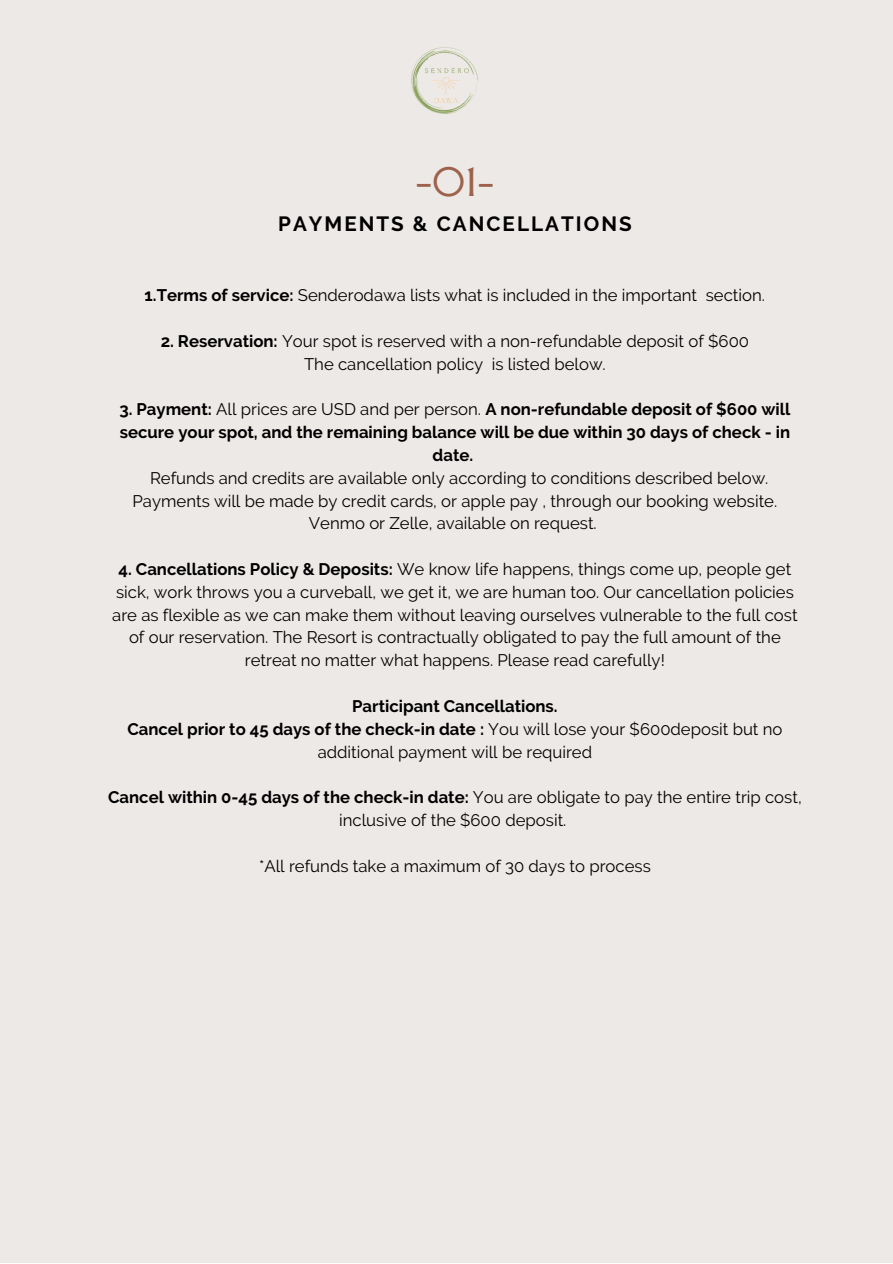
<style>
.page{position:relative;width:893px;height:1264px;background:#fff}
.page>*{position:absolute;margin:0;border:0;box-sizing:border-box;transform-origin:0 0}
.t1{font:41.1px "Marcellus";color:#9e624c}
.t2{font:700 20.55px "Raleway";letter-spacing:.1em;color:#000}
.t3{font:16.65px/22.8px "Raleway";color:#000;text-align:center}
.t4{font:700 16.65px/22.8px "Raleway";color:#000;text-align:center}
.s1{font-weight:700}
.s2{font-weight:400}
</style>
<div class="page">
<div style="left:0;top:0;width:892px;height:1262px;background:#ede9e6"></div>
<img style="left:411px;top:47px;width:68px;height:67px">
<p class="t1" style="left:415px;top:156px;width:80px">-01-</p>
<p class="t2" style="left:278px;top:212px;width:355px">PAYMENTS &amp; CANCELLATIONS</p>
<p class="t3" style="left:145px;top:284px;width:621px"><span class="s1">1.Terms of service:</span> Senderodawa lists what is included in the important section.</p>
<p class="t3" style="left:161px;top:329px;width:590px"><span class="s1">2. Reservation:</span> Your spot is reserved with a non-refundable deposit of $600</p>
<p class="t3" style="left:304px;top:352px;width:303px">The cancellation policy is listed below.</p>
<p class="t4" style="left:119px;top:398px;width:672px">3. Payment: <span class="s2">All prices are USD and per person.</span> A non-refundable deposit of $600 will secure your spot, and the remaining balance will be due within 30 days of check - in date.</p>
<p class="t3" style="left:133px;top:466px;width:646px">Refunds and credits are available only according to conditions described below.<br>Payments will be made by credit cards, or apple pay , through our booking website.</p>
<p class="t3" style="left:309px;top:512px;width:289px">Venmo or Zelle, available on request.</p>
<p class="t3" style="left:112px;top:557px;width:686px"><span class="s1">4. Cancellations Policy &amp; Deposits:</span> We know life happens, things come up, people get sick, work throws you a curveball, we get it, we are human too. Our cancellation policies are as flexible as we can make them without leaving ourselves vulnerable to the full cost of our reservation. The Resort is contractually obligated to pay the full amount of the retreat no matter what happens. Please read carefully!</p>
<p class="t4" style="left:352px;top:694px;width:207px">Participant Cancellations.</p>
<p class="t3" style="left:127px;top:717px;width:656px"><span class="s1">Cancel prior to 45 days of the check-in date :</span> You will lose your $600deposit but no additional payment will be required</p>
<p class="t3" style="left:108px;top:786px;width:695px"><span class="s1">Cancel within 0-45 days of the check-in date:</span> You are obligate to pay the entire trip cost, inclusive of the $600 deposit.</p>
<p class="t3" style="left:259px;top:854px;width:393px">*All refunds take a maximum of 30 days to process</p>
</div>
